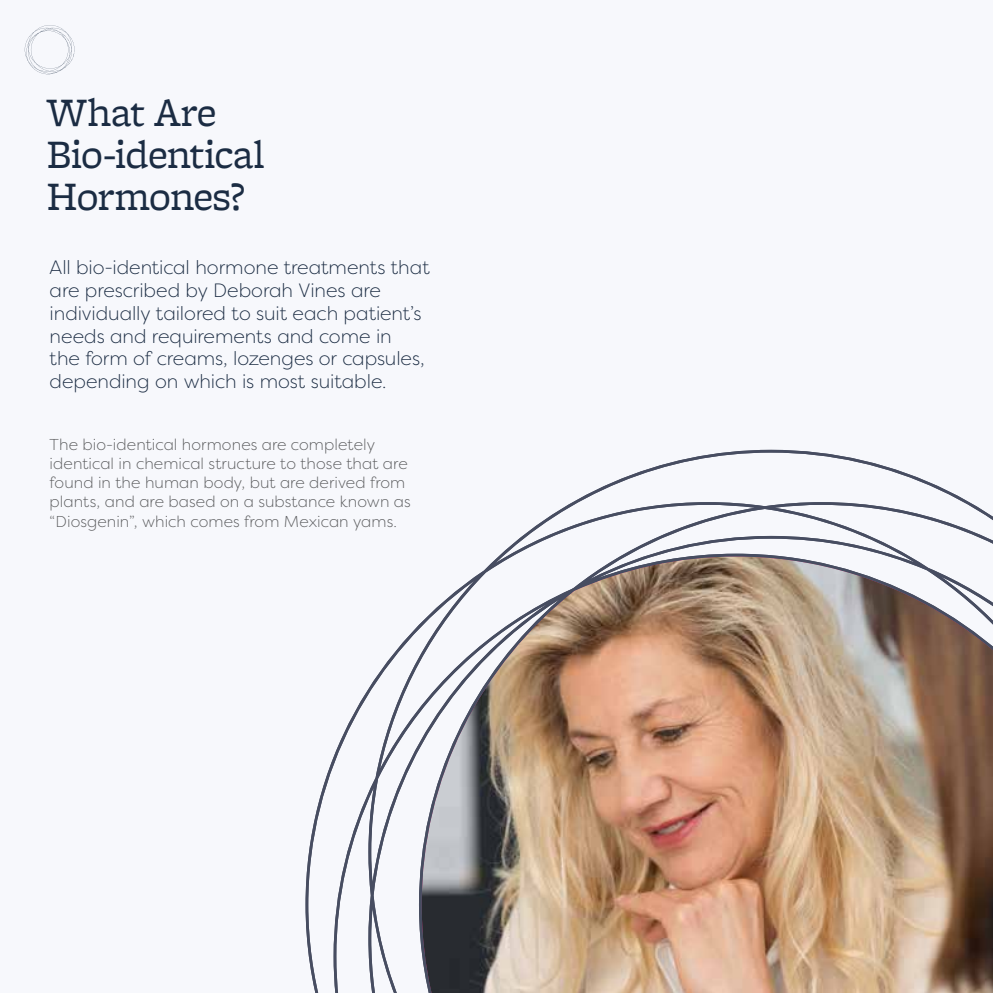
<style>
.page{position:relative;width:993px;height:993px;background:#fff}
.page>*{position:absolute;margin:0;border:0;box-sizing:border-box;transform-origin:0 0}
.t1{font:42px/42px "Freight Micro Pro";letter-spacing:-.025em;color:#1b2c43}
.t2{font:300 19.25px/22.8px "Filson Pro";letter-spacing:-.005em;color:#1b2c43}
.t3{font:300 15.75px/19.2px "Filson Pro";letter-spacing:.005em;color:#58595b}
</style>
<div class="page">
<div style="left:0;top:0;width:992px;height:992px;background:#f7f8fc"></div>
<svg style="left:25px;top:25px;width:49px;height:49px"></svg>
<img style="left:305px;top:449px;width:687px;height:543px">
<h1 class="t1" style="left:47px;top:90px;width:219px">What Are<br>Bio-identical<br>Hormones?</h1>
<p class="t2" style="left:50px;top:256px;width:381px">All bio-identical hormone treatments that are prescribed by Deborah Vines are individually tailored to suit each patient’s needs and requirements and come in<br>the form of creams, lozenges or capsules, depending on which is most suitable.</p>
<p class="t3" style="left:50px;top:434px;width:362px">The bio-identical hormones are completely identical in chemical structure to those that are found in the human body, but are derived from plants, and are based on a substance known as “Diosgenin”, which comes from Mexican yams.</p>
</div>
